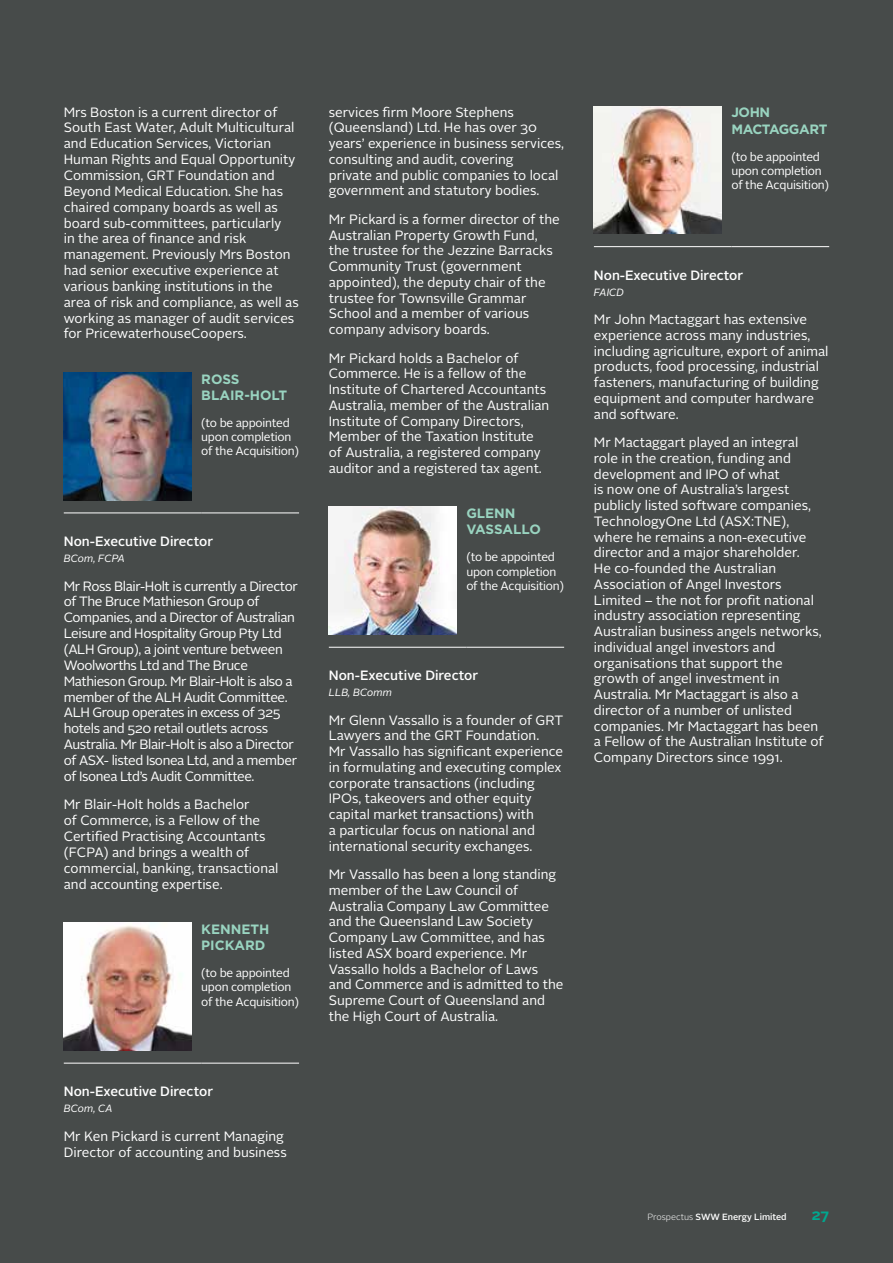
<style>
.page{position:relative;width:893px;height:1263px;background:#474b4a}
.page>*{position:absolute;margin:0;border:0;box-sizing:border-box;transform-origin:0 0}
.t1{font:700 15px "Alright Sans";color:#00a78f}
.t2{font:13.5px/15.8px "Alright Sans";color:#fff}
.t3{font:13.5px/15.9px "Alright Sans";letter-spacing:-.03em;color:#fff}
.t4{font:500 13.5px "Alright Sans";color:#fff}
.t5{font:700 13.5px/16.2px "Gotham";color:#99d4c0}
.t6{font:700 13.5px/16.2px "Gotham";letter-spacing:-.03em;color:#99d4c0}
.t7{font:12px/14.2px "Alright Sans";letter-spacing:-.02em;color:#fff}
.t8{font:italic 10.5px "Alright Sans";color:#fff}
.t9{font:500 9px "Alright Sans";color:#fff}
.s1{font-weight:300}
</style>
<div class="page">
<hr style="left:64px;top:512px;width:137px;height:1px;background:#fff">
<hr style="left:201px;top:512px;width:98px;height:1px;background:#fff">
<img style="left:64px;top:373px;width:127px;height:127px">
<hr style="left:64px;top:1063px;width:137px;height:1px;background:#fff">
<hr style="left:201px;top:1063px;width:98px;height:1px;background:#fff">
<img style="left:64px;top:923px;width:127px;height:127px">
<hr style="left:329px;top:647px;width:137px;height:1px;background:#fff">
<hr style="left:466px;top:647px;width:98px;height:1px;background:#fff">
<img style="left:329px;top:507px;width:127px;height:127px">
<hr style="left:594px;top:246px;width:137px;height:1px;background:#fff">
<hr style="left:731px;top:246px;width:98px;height:1px;background:#fff">
<img style="left:594px;top:106px;width:127px;height:128px">
<p class="t2" style="left:64px;top:104px;width:237px">Mrs Boston is a current director of South East Water, Adult Multicultural and Education Services, Victorian Human Rights and Equal Opportunity Commission, GRT Foundation and Beyond Medical Education. She has chaired company boards as well as board sub-committees, particularly<br>in the area of finance and risk management. Previously Mrs Boston had senior executive experience at various banking institutions in the area of risk and compliance, as well as working as manager of audit services for PricewaterhouseCoopers.</p>
<p class="t5" style="left:201px;top:370px;width:88px">ROSS<br>BLAIR-HOLT</p>
<p class="t7" style="left:201px;top:416px;width:99px">(to be appointed upon completion of the Acquisition)</p>
<p class="t4" style="left:64px;top:532px;width:151px">Non-Executive Director</p>
<p class="t8" style="left:64px;top:551px;width:63px">BCom, FCPA</p>
<p class="t3" style="left:64px;top:578px;width:236px">Mr Ross Blair-Holt is currently a Director of The Bruce Mathieson Group of Companies, and a Director of Australian Leisure and Hospitality Group Pty Ltd (ALH Group), a joint venture between Woolworths Ltd and The Bruce Mathieson Group. Mr Blair-Holt is also a member of the ALH Audit Committee.<br>ALH Group operates in excess of 325 hotels and 520 retail outlets across Australia. Mr Blair-Holt is also a Director of ASX- listed Isonea Ltd, and a member of Isonea Ltd’s Audit Committee.</p>
<p class="t2" style="left:64px;top:797px;width:216px">Mr Blair-Holt holds a Bachelor<br>of Commerce, is a Fellow of the<br>Certified Practising Accountants (FCPA) and brings a wealth of commercial, banking, transactional and accounting expertise.</p>
<p class="t5" style="left:201px;top:921px;width:70px">KENNETH<br>PICKARD</p>
<p class="t7" style="left:201px;top:966px;width:99px">(to be appointed upon completion of the Acquisition)</p>
<p class="t4" style="left:64px;top:1082px;width:151px">Non-Executive Director</p>
<p class="t8" style="left:64px;top:1101px;width:50px">BCom, CA</p>
<p class="t2" style="left:64px;top:1128px;width:225px">Mr Ken Pickard is current Managing<br>Director of accounting and business</p>
<p class="t2" style="left:329px;top:104px;width:237px">services firm Moore Stephens (Queensland) Ltd. He has over 30 years’ experience in business services, consulting and audit, covering<br>private and public companies to local government and statutory bodies.</p>
<p class="t2" style="left:329px;top:211px;width:232px">Mr Pickard is a former director of the<br>Australian Property Growth Fund, the trustee for the Jezzine Barracks<br>Community Trust (government appointed), the deputy chair of the trustee for Townsville Grammar<br>School and a member of various company advisory boards.</p>
<p class="t2" style="left:329px;top:350px;width:222px">Mr Pickard holds a Bachelor of Commerce. He is a fellow of the Institute of Chartered Accountants Australia, member of the Australian Institute of Company Directors, Member of the Taxation Institute of Australia, a registered company auditor and a registered tax agent.</p>
<p class="t5" style="left:466px;top:505px;width:76px">GLENN<br>VASSALLO</p>
<p class="t7" style="left:466px;top:550px;width:99px">(to be appointed upon completion of the Acquisition)</p>
<p class="t4" style="left:329px;top:666px;width:151px">Non-Executive Director</p>
<p class="t8" style="left:329px;top:685px;width:65px">LLB, BComm</p>
<p class="t2" style="left:329px;top:712px;width:236px">Mr Glenn Vassallo is a founder of GRT Lawyers and the GRT Foundation.<br>Mr Vassallo has significant experience in formulating and executing complex corporate transactions (including IPOs, takeovers and other equity capital market transactions) with<br>a particular focus on national and international security exchanges.</p>
<p class="t2" style="left:329px;top:867px;width:236px">Mr Vassallo has been a long standing member of the Law Council of<br>Australia Company Law Committee and the Queensland Law Society<br>Company Law Committee, and has listed ASX board experience. Mr<br>Vassallo holds a Bachelor of Laws and Commerce and is admitted to the<br>Supreme Court of Queensland and the High Court of Australia.</p>
<p class="t6" style="left:731px;top:104px;width:98px">JOHN<br>MACTAGGART</p>
<p class="t7" style="left:731px;top:150px;width:99px">(to be appointed upon completion of the Acquisition)</p>
<p class="t4" style="left:594px;top:266px;width:151px">Non-Executive Director</p>
<p class="t8" style="left:594px;top:285px;width:32px">FAICD</p>
<p class="t2" style="left:594px;top:312px;width:236px">Mr John Mactaggart has extensive experience across many industries, including agriculture, export of animal products, food processing, industrial fasteners, manufacturing of building equipment and computer hardware and software.</p>
<p class="t2" style="left:594px;top:435px;width:231px">Mr Mactaggart played an integral role in the creation, funding and development and IPO of what<br>is now one of Australia’s largest publicly listed software companies, TechnologyOne Ltd (ASX:TNE), where he remains a non-executive director and a major shareholder.<br>He co-founded the Australian Association of Angel Investors Limited – the not for profit national industry association representing Australian business angels networks, individual angel investors and organisations that support the growth of angel investment in Australia. Mr Mactaggart is also a director of a number of unlisted companies. Mr Mactaggart has been a Fellow of the Australian Institute of Company Directors since 1991.</p>
<p class="t9" style="left:647px;top:1211px;width:141px"><span class="s1">Prospectus</span> SWW Energy Limited</p>
<p class="t1" style="left:811px;top:1205px;width:19px">27</p>
</div>
